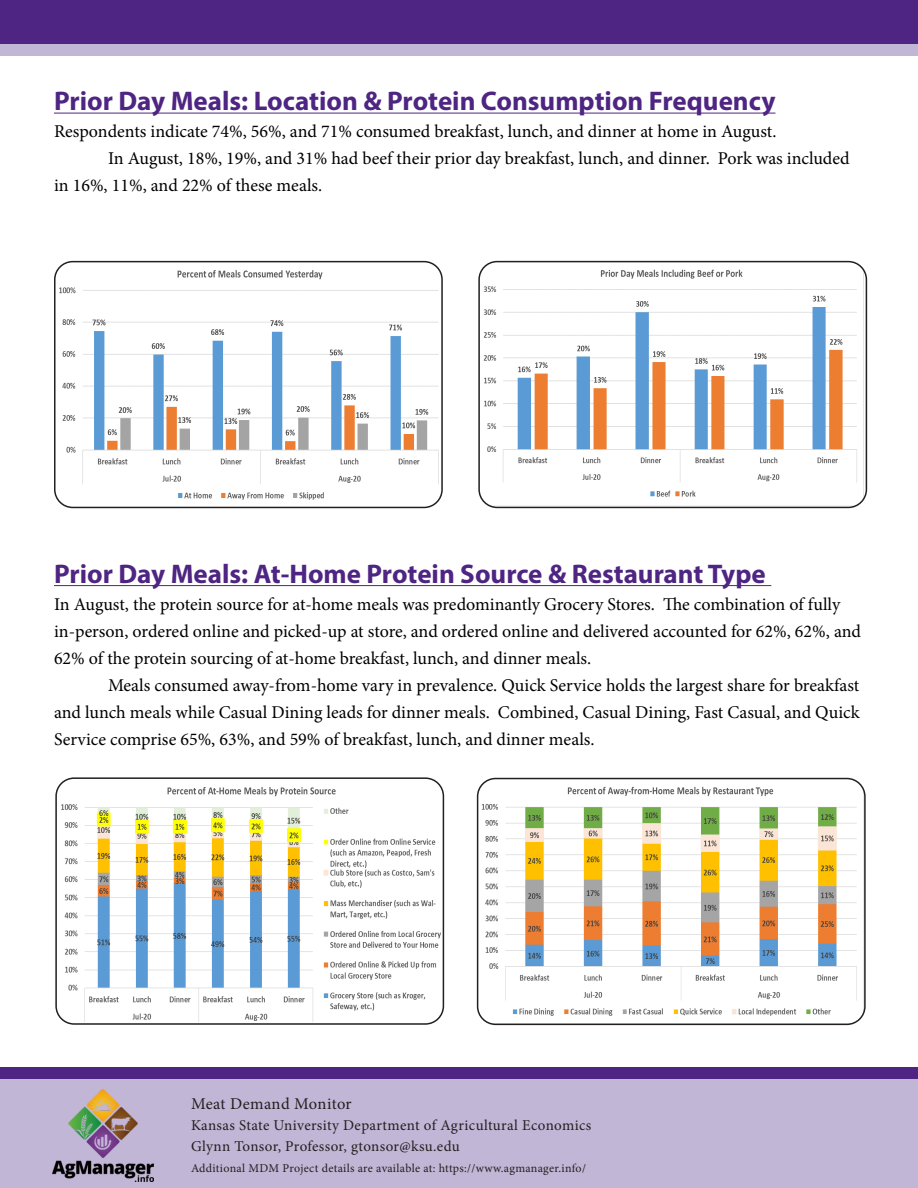
<style>
.page{position:relative;width:918px;height:1188px;background:#fff}
.page>*{position:absolute;margin:0;border:0;box-sizing:border-box;transform-origin:0 0}
.t1{font:700 27px "Myriad Pro";color:#4e2582}
.t2{font:18px/27px "Minion Pro";letter-spacing:-.005em;color:#000}
.t3{font:16.5px "Minion Pro";letter-spacing:.02em;color:#231f20}
.t4{font:15px/21px "Minion Pro";letter-spacing:.02em;color:#231f20}
.t5{font:12px "Minion Pro";letter-spacing:.02em;color:#231f20}
</style>
<div class="page">
<div style="left:0;top:1079px;width:918px;height:109px;background:#c1b6d5"></div>
<img style="left:52px;top:1089px;width:101px;height:93px">
<div style="left:0;top:1067px;width:918px;height:12px;background:#4e2582"></div>
<div style="left:0;top:44px;width:918px;height:11px;background:#c1b6d5"></div>
<div style="left:0;top:0;width:918px;height:44px;background:#4e2582"></div>
<hr style="left:54px;top:113px;width:721px;height:1px;background:#4e2582">
<hr style="left:54px;top:585px;width:717px;height:1px;background:#4e2582">
<img style="left:55px;top:262px;width:385px;height:245px">
<div style="left:54px;top:261px;width:389px;height:247px;border:2px solid #231f20;border-radius:18px"></div>
<img style="left:481px;top:262px;width:383px;height:243px">
<div style="left:478px;top:261px;width:389px;height:247px;border:2px solid #231f20;border-radius:18px"></div>
<img style="left:478px;top:779px;width:385px;height:245px">
<div style="left:477px;top:778px;width:389px;height:247px;border:2px solid #231f20;border-radius:18px"></div>
<img style="left:58px;top:780px;width:385px;height:242px">
<div style="left:55px;top:777px;width:389px;height:248px;border:2px solid #231f20;border-radius:18px"></div>
<p class="t1" style="left:54px;top:84px;width:723px">Prior Day Meals: Location &amp; Protein Consumption Frequency</p>
<p class="t2" style="left:54px;top:118px;width:724px">Respondents indicate 74%, 56%, and 71% consumed breakfast, lunch, and dinner at home in August.</p>
<p class="t2" style="left:54px;top:145px;width:797px;text-indent:54px">In August, 18%, 19%, and 31% had beef their prior day breakfast, lunch, and dinner. Pork was included in 16%, 11%, and 22% of these meals.</p>
<p class="t1" style="left:54px;top:556px;width:713px">Prior Day Meals: At-Home Protein Source &amp; Restaurant Type</p>
<p class="t2" style="left:54px;top:591px;width:809px">In August, the protein source for at-home meals was predominantly Grocery Stores. The combination of fully in-person, ordered online and picked-up at store, and ordered online and delivered accounted for 62%, 62%, and<br>62% of the protein sourcing of at-home breakfast, lunch, and dinner meals.</p>
<p class="t2" style="left:54px;top:672px;width:807px;text-align:justify;text-indent:54px">Meals consumed away-from-home vary in prevalence. Quick Service holds the largest share for breakfast and lunch meals while Casual Dining leads for dinner meals. Combined, Casual Dining, Fast Casual, and Quick Service comprise 65%, 63%, and 59% of breakfast, lunch, and dinner meals.</p>
<p class="t3" style="left:191px;top:1093px;width:162px">Meat Demand Monitor</p>
<p class="t4" style="left:191px;top:1115px;width:402px">Kansas State University Department of Agricultural Economics<br>Glynn Tonsor, Professor, gtonsor@ksu.edu</p>
<p class="t5" style="left:191px;top:1161px;width:396px">Additional MDM Project details are available at: https://www.agmanager.info/</p>
</div>
